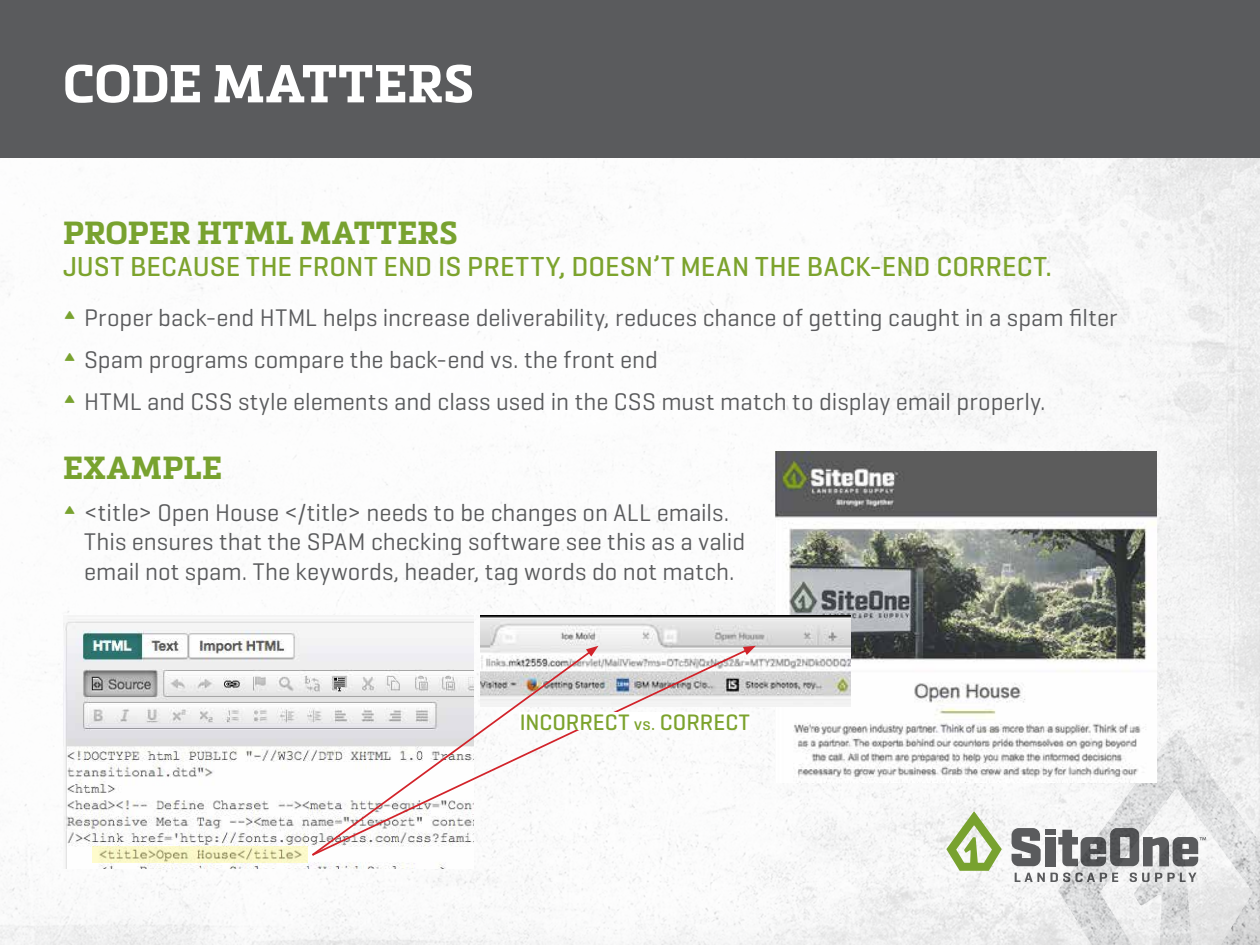
<style>
.page{position:relative;width:1260px;height:945px;background:#fff}
.page>*{position:absolute;margin:0;border:0;box-sizing:border-box;transform-origin:0 0}
.t1{font:700 52.5px "Metronic Slab Pro";color:#fff}
.t2{font:700 31.5px "Metronic Slab Pro";letter-spacing:.01em;color:#78a22f}
.t3{font:500 28px "Geogrotesque";letter-spacing:.005em;color:#7ca32d}
.t4{font:24.5px/42px "Geogrotesque";color:#5a5b5d}
.t5{font:500 22.75px "Geogrotesque";color:#7ca32d}
.s1{font-size:35px;color:#78a22f}
.s2{font-size:17.5px}
</style>
<div class="page">
<img style="left:0;top:158px;width:1260px;height:787px">
<div style="left:0;top:0;width:1260px;height:158px;background:#5a5b5d"></div>
<svg style="left:1011px;top:828px;width:30px;height:38px"></svg>
<div style="left:1045px;top:837px;width:11px;height:29px;background:#5a5b5d"></div>
<div style="left:1045px;top:829px;width:11px;height:5px;background:#5a5b5d"></div>
<svg style="left:1015px;top:873px;width:43px;height:9px"></svg>
<svg style="left:946px;top:812px;width:56px;height:59px"></svg>
<img style="left:1058px;top:730px;width:202px;height:215px">
<img style="left:63px;top:615px;width:411px;height:253px">
<img style="left:776px;top:451px;width:381px;height:332px">
<img style="left:480px;top:615px;width:371px;height:92px">
<svg style="left:92px;top:847px;width:215px;height:16px;background:#eceaba"></svg>
<svg style="left:310px;top:647px;width:440px;height:210px"></svg>
<svg style="left:743px;top:646px;width:13px;height:9px"></svg>
<svg style="left:310px;top:649px;width:283px;height:208px"></svg>
<svg style="left:586px;top:646px;width:12px;height:11px"></svg>
<div style="left:520px;top:712px;width:230px;height:18px;background:#fff"></div>
<h1 class="t1" style="left:63px;top:50px;width:412px">CODE MATTERS</h1>
<p class="t2" style="left:63px;top:213px;width:396px">PROPER HTML MATTERS</p>
<p class="t3" style="left:63px;top:249px;width:990px">JUST BECAUSE THE FRONT END IS PRETTY, DOESN’T MEAN THE BACK-END CORRECT.</p>
<p class="t4" style="left:63px;top:295px;width:1056px"><span class="s1">∏</span> Proper back-end HTML helps increase deliverability, reduces chance of getting caught in a spam filter <span class="s1">∏</span> Spam programs compare the back-end vs. the front end<br><span class="s1">∏</span> HTML and CSS style elements and class used in the CSS must match to display email properly.</p>
<p class="t2" style="left:63px;top:448px;width:161px">EXAMPLE</p>
<p class="t4" style="left:84px;top:497px;width:662px;line-height:29.4px;text-indent:-21px"><span class="s1">∏</span> &lt;title&gt; Open House &lt;/title&gt; needs to be changes on ALL emails.<br>This ensures that the SPAM checking software see this as a valid email not spam. The keywords, header, tag words do not match.</p>
<p class="t5" style="left:520px;top:708px;width:232px">INCORRECT <span class="s2">vs.</span> CORRECT</p>
</div>
